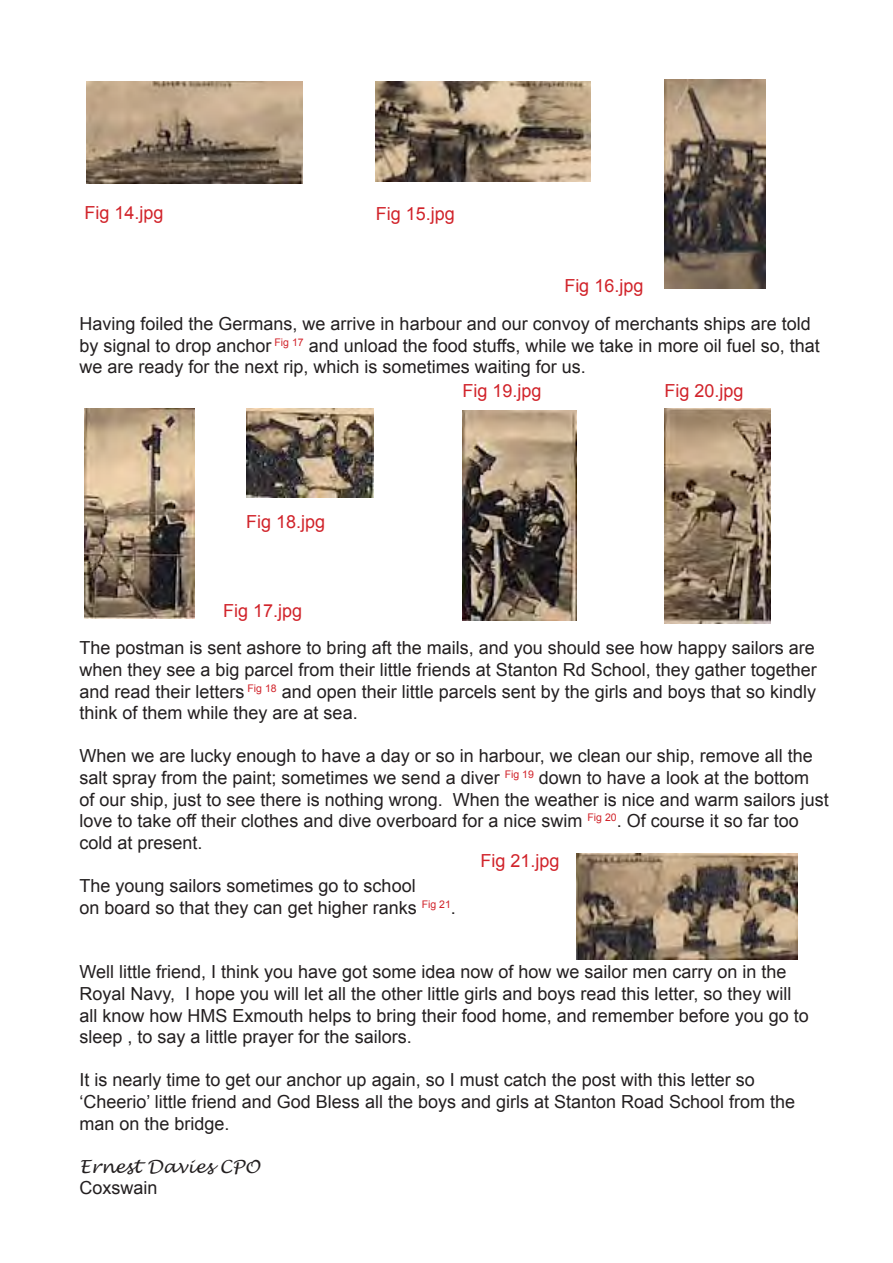
<style>
.page{position:relative;width:893px;height:1263px;background:#fff}
.page>*{position:absolute;margin:0;border:0;box-sizing:border-box;transform-origin:0 0}
.t1{font:18px/21.6px "Arial";color:#231f20}
.t2{font:18px "Arial";color:#d1232a}
.t3{font:italic 18px "Lucida Handwriting";color:#231f20}
</style>
<div class="page">
<img style="left:665px;top:80px;width:100px;height:208px">
<img style="left:85px;top:409px;width:109px;height:210px">
<img style="left:246px;top:409px;width:128px;height:88px">
<img style="left:462px;top:411px;width:114px;height:210px">
<img style="left:664px;top:409px;width:107px;height:214px">
<img style="left:576px;top:853px;width:221px;height:107px">
<img style="left:86px;top:81px;width:216px;height:102px">
<img style="left:376px;top:81px;width:214px;height:101px">
<p class="t2" style="left:85px;top:201px;width:81px">Fig 14.jpg</p>
<p class="t2" style="left:376px;top:202px;width:81px">Fig 15.jpg</p>
<p class="t2" style="left:564px;top:274px;width:81px">Fig 16.jpg</p>
<p class="t1" style="left:80px;top:313px;width:742px">Having foiled the Germans, we arrive in harbour and our convoy of merchants ships are told by signal to drop anchor <sup>Fig</sup> <sup>17</sup> and unload the food stuffs, while we take in more oil fuel so, that we are ready for the next rip, which is sometimes waiting for us.</p>
<p class="t2" style="left:246px;top:510px;width:81px">Fig 18.jpg</p>
<p class="t2" style="left:223px;top:599px;width:81px">Fig 17.jpg</p>
<p class="t2" style="left:462px;top:379px;width:81px">Fig 19.jpg</p>
<p class="t2" style="left:664px;top:379px;width:81px">Fig 20.jpg</p>
<p class="t1" style="left:80px;top:637px;width:739px;text-align:justify">The postman is sent ashore to bring aft the mails, and you should see how happy sailors are when they see a big parcel from their little friends at Stanton Rd School, they gather together and read their letters <sup>Fig</sup> <sup>18</sup> and open their little parcels sent by the girls and boys that so kindly think of them while they are at sea.</p>
<p class="t1" style="left:80px;top:745px;width:751px">When we are lucky enough to have a day or so in harbour, we clean our ship, remove all the salt spray from the paint; sometimes we send a diver <sup>Fig</sup> <sup>19</sup> down to have a look at the bottom<br>of our ship, just to see there is nothing wrong. When the weather is nice and warm sailors just love to take off their clothes and dive overboard for a nice swim <sup>Fig</sup> <sup>20</sup>. Of course it so far too cold at present.</p>
<p class="t1" style="left:80px;top:875px;width:338px">The young sailors sometimes go to school</p>
<p class="t1" style="left:80px;top:896px;width:378px">on board so that they can get higher ranks <sup>Fig</sup> <sup>21</sup>.</p>
<p class="t2" style="left:480px;top:848px;width:81px">Fig 21.jpg</p>
<p class="t1" style="left:80px;top:961px;width:708px">Well little friend, I think you have got some idea now of how we sailor men carry on in the</p>
<p class="t1" style="left:80px;top:983px;width:731px">Royal Navy, I hope you will let all the other little girls and boys read this letter, so they will all know how HMS Exmouth helps to bring their food home, and remember before you go to sleep , to say a little prayer for the sailors.</p>
<p class="t1" style="left:80px;top:1069px;width:677px">It is nearly time to get our anchor up again, so I must catch the post with this letter so</p>
<p class="t1" style="left:80px;top:1091px;width:717px">‘Cheerio’ little friend and God Bless all the boys and girls at Stanton Road School from the man on the bridge.</p>
<p class="t3" style="left:80px;top:1155px;width:182px">Ernest Davies CPO</p>
<p class="t1" style="left:80px;top:1177px;width:80px">Coxswain</p>
</div>
